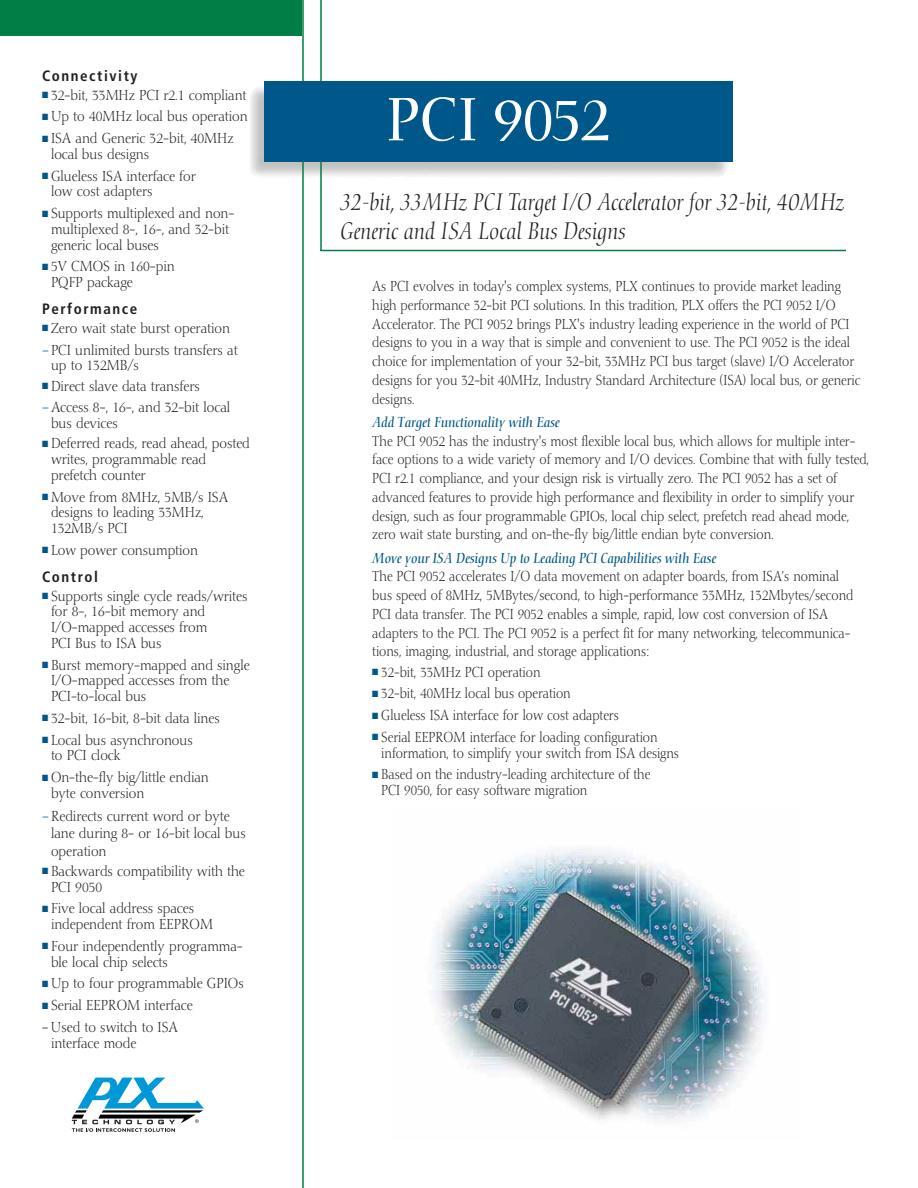
<style>
.page{position:relative;width:918px;height:1188px;background:#fff}
.page>*{position:absolute;margin:0;border:0;box-sizing:border-box;transform-origin:0 0}
.t1{font:60px "Nofret";letter-spacing:.005em;color:#fff;scale:.95 1}
.t2{font:italic 300 23.55px/28.3px "Nofret";color:#221f1f;scale:.95 1}
.t3{font:700 condensed 15px "Frutiger";letter-spacing:.105em;color:#221f1f}
.t4{font:300 14.25px/18.8px "Nofret";color:#221f1f;scale:.9 1}
.t5{font:300 14.25px/15.8px "Nofret";color:#221f1f;scale:.95 1}
.t6{font:italic 14.25px "Nofret";color:#00578a;scale:.95 1}
.s1{color:#00578a}
</style>
<div class="page">
<img style="left:250px;top:84px;width:478px;height:92px">
<img style="left:433px;top:849px;width:332px;height:273px">
<div style="left:0;top:0;width:302px;height:36px;background:#007e46"></div>
<hr style="left:302px;top:0;width:2px;height:1188px;background:#007e46">
<hr style="left:320px;top:0;width:2px;height:251px;background:#007e46">
<div style="left:265px;top:81px;width:468px;height:81px;background:#00578a"></div>
<hr style="left:320px;top:250px;width:526px;height:1px;background:#007e46">
<svg style="left:72px;top:1078px;width:132px;height:54px"></svg>
<p class="t3" style="left:42px;top:70px;width:97px">Connectivity</p>
<p class="t5" style="left:42px;top:88px;width:217px"><span class="s1">■</span> 32-bit, 33MHz PCI r2.1 compliant</p>
<p class="t5" style="left:42px;top:110px;width:218px"><span class="s1">■</span> Up to 40MHz local bus operation</p>
<p class="t5" style="left:51px;top:132px;width:194px;text-indent:-9px"><span class="s1">■</span> ISA and Generic 32-bit, 40MHz local bus designs</p>
<p class="t5" style="left:51px;top:169px;width:154px;text-indent:-9px"><span class="s1">■</span> Glueless ISA interface for low cost adapters</p>
<p class="t5" style="left:51px;top:207px;width:195px;text-indent:-9px"><span class="s1">■</span> Supports multiplexed and non&shy;multiplexed 8-, 16-, and 32-bit generic local buses</p>
<p class="t5" style="left:51px;top:260px;width:132px;text-indent:-9px"><span class="s1">■</span> 5V CMOS in 160-pin<br>PQFP package</p>
<p class="t3" style="left:42px;top:303px;width:97px">Performance</p>
<p class="t5" style="left:42px;top:322px;width:199px"><span class="s1">■</span> Zero wait state burst operation</p>
<p class="t5" style="left:51px;top:343px;width:198px;text-indent:-9px"><span class="s1">–</span> PCI unlimited bursts transfers at up to 132MB/s</p>
<p class="t5" style="left:42px;top:379px;width:168px"><span class="s1">■</span> Direct slave data transfers</p>
<p class="t5" style="left:51px;top:401px;width:190px;text-indent:-9px"><span class="s1">–</span> Access 8-, 16-, and 32-bit local bus devices</p>
<p class="t5" style="left:51px;top:437px;width:211px;text-indent:-9px"><span class="s1">■</span> Deferred reads, read ahead, posted writes, programmable read prefetch counter</p>
<p class="t5" style="left:51px;top:490px;width:188px;text-indent:-9px"><span class="s1">■</span> Move from 8MHz, 5MB/s ISA designs to leading 33MHz,<br>132MB/s PCI</p>
<p class="t5" style="left:42px;top:544px;width:166px"><span class="s1">■</span> Low power consumption</p>
<p class="t3" style="left:42px;top:571px;width:58px">Control</p>
<p class="t5" style="left:51px;top:589px;width:208px;text-indent:-9px"><span class="s1">■</span> Supports single cycle reads/writes for 8-, 16-bit memory and<br>I/O-mapped accesses from<br>PCI Bus to ISA bus</p>
<p class="t5" style="left:51px;top:658px;width:211px;text-indent:-9px"><span class="s1">■</span> Burst memory-mapped and single<br>I/O-mapped accesses from the<br>PCI-to-local bus</p>
<p class="t5" style="left:42px;top:712px;width:189px"><span class="s1">■</span> 32-bit, 16-bit, 8-bit data lines</p>
<p class="t5" style="left:51px;top:733px;width:151px;text-indent:-9px"><span class="s1">■</span> Local bus asynchronous to PCI clock</p>
<p class="t5" style="left:51px;top:771px;width:168px;text-indent:-9px"><span class="s1">■</span> On-the-fly big/little endian byte conversion</p>
<p class="t5" style="left:51px;top:809px;width:206px;line-height:17.2px;text-indent:-9px"><span class="s1">–</span> Redirects current word or byte lane during 8- or 16-bit local bus operation</p>
<p class="t5" style="left:51px;top:865px;width:206px;text-indent:-9px"><span class="s1">■</span> Backwards compatibility with the<br>PCI 9050</p>
<p class="t5" style="left:51px;top:902px;width:172px;text-indent:-9px"><span class="s1">■</span> Five local address spaces independent from EEPROM</p>
<p class="t5" style="left:51px;top:940px;width:203px;text-indent:-9px"><span class="s1">■</span> Four independently programma&shy;ble local chip selects</p>
<p class="t5" style="left:42px;top:977px;width:214px"><span class="s1">■</span> Up to four programmable GPIOs</p>
<p class="t5" style="left:42px;top:999px;width:160px"><span class="s1">■</span> Serial EEPROM interface</p>
<p class="t5" style="left:51px;top:1021px;width:135px;text-indent:-9px">– Used to switch to ISA interface mode</p>
<h1 class="t1" style="left:386px;top:85px;width:237px">PCI 9052</h1>
<h2 class="t2" style="left:340px;top:191px;width:532px">32-bit, 33MHz PCI Target I/O Accelerator for 32-bit, 40MHz<br>Generic and ISA Local Bus Designs</h2>
<p class="t4" style="left:372px;top:278px;width:544px">As PCI evolves in today's complex systems, PLX continues to provide market leading high performance 32-bit PCI solutions. In this tradition, PLX offers the PCI 9052 I/O Accelerator. The PCI 9052 brings PLX's industry leading experience in the world of PCI designs to you in a way that is simple and convenient to use. The PCI 9052 is the ideal choice for implementation of your 32-bit, 33MHz PCI bus target (slave) I/O Accelerator designs for you 32-bit 40MHz, Industry Standard Architecture (ISA) local bus, or generic designs.</p>
<p class="t6" style="left:372px;top:416px;width:199px">Add Target Functionality with Ease</p>
<p class="t4" style="left:372px;top:433px;width:553px">The PCI 9052 has the industry's most flexible local bus, which allows for multiple inter&shy;face options to a wide variety of memory and I/O devices. Combine that with fully tested, PCI r2.1 compliance, and your design risk is virtually zero. The PCI 9052 has a set of advanced features to provide high performance and flexibility in order to simplify your design, such as four programmable GPIOs, local chip select, prefetch read ahead mode, zero wait state bursting, and on-the-fly big/little endian byte conversion.</p>
<p class="t6" style="left:372px;top:552px;width:364px">Move your ISA Designs Up to Leading PCI Capabilities with Ease</p>
<p class="t4" style="left:372px;top:569px;width:536px">The PCI 9052 accelerates I/O data movement on adapter boards, from ISA’s nominal bus speed of 8MHz, 5MBytes/second, to high-performance 33MHz, 132Mbytes/second PCI data transfer. The PCI 9052 enables a simple, rapid, low cost conversion of ISA adapters to the PCI. The PCI 9052 is a perfect fit for many networking, telecommunica&shy;tions, imaging, industrial, and storage applications:</p>
<p class="t4" style="left:372px;top:664px;width:188px"><span class="s1">■</span> 32-bit, 33MHz PCI operation</p>
<p class="t4" style="left:372px;top:686px;width:222px"><span class="s1">■</span> 32-bit, 40MHz local bus operation</p>
<p class="t4" style="left:372px;top:707px;width:275px"><span class="s1">■</span> Glueless ISA interface for low cost adapters</p>
<p class="t4" style="left:381px;top:731px;width:332px;line-height:15.8px;text-indent:-9px"><span class="s1">■</span> Serial EEPROM interface for loading configuration information, to simplify your switch from ISA designs</p>
<p class="t4" style="left:381px;top:768px;width:300px;line-height:15.8px;text-indent:-9px"><span class="s1">■</span> Based on the industry-leading architecture of the<br>PCI 9050, for easy software migration</p>
</div>
